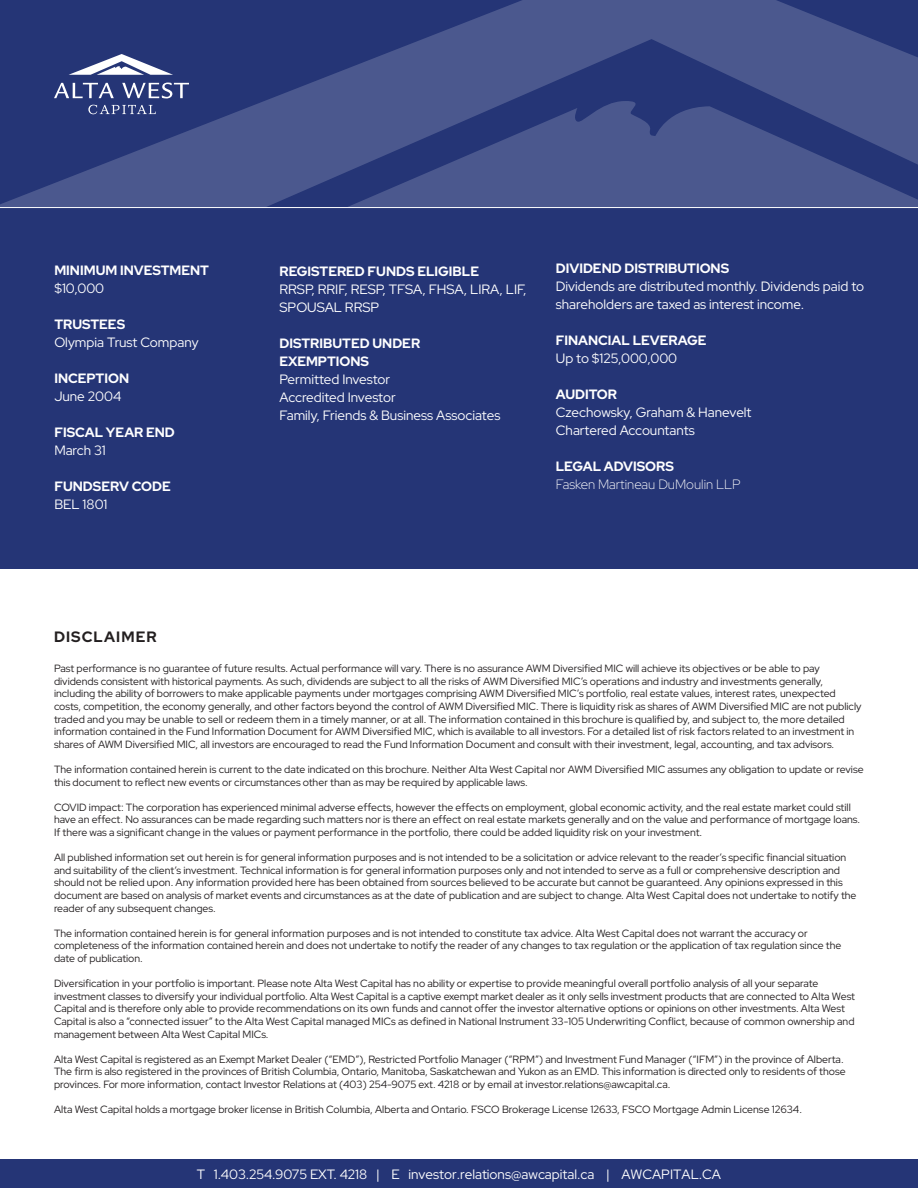
<style>
.page{position:relative;width:918px;height:1188px;background:#fff}
.page>*{position:absolute;margin:0;border:0;box-sizing:border-box;transform-origin:0 0}
.t1{font:700 15px "Red Hat Display";letter-spacing:.07em;color:#231f20}
.Description{font:13.5px/18px "Red Hat Display";color:#fff}
.Description-2{font:700 13.5px/18px "Red Hat Display";color:#fff}
.Description-3{font:300 13.5px/18px "Red Hat Display";color:#fff}
.t2{font:10.5px/12.6px "Red Hat Display";color:#231f20}
.s1{font-weight:400}
.s2{font-weight:700}
</style>
<div class="page">
<div style="left:0;top:1159px;width:918px;height:29px;background:#253576"></div>
<div style="left:0;top:0;width:918px;height:568px;background:#253576"></div>
<hr style="left:0;top:207px;width:918px;height:1px;background:#fff">
<svg style="left:0;top:0;width:918px;height:207px"></svg>
<svg style="left:347px;top:101px;width:571px;height:106px;fill:#4b588e"></svg>
<p class="Description-2" style="left:54px;top:261px;width:156px">MINIMUM INVESTMENT <span class="s1">$10,000</span></p>
<p class="Description" style="left:54px;top:315px;width:146px"><span class="s2">TRUSTEES<br></span>Olympia Trust Company</p>
<p class="Description-2" style="left:54px;top:369px;width:76px">INCEPTION<br><span class="s1">June 2004</span></p>
<p class="Description-2" style="left:54px;top:423px;width:122px">FISCAL YEAR END<br><span class="s1">March 31</span></p>
<p class="Description-2" style="left:54px;top:477px;width:118px">FUNDSERV CODE</p>
<p class="Description" style="left:54px;top:495px;width:55px">BEL 1801</p>
<p class="Description" style="left:280px;top:262px;width:249px"><span class="s2">REGISTERED FUNDS ELIGIBLE<br></span>RRSP, RRIF, RESP, TFSA, FHSA, LIRA, LIF,<br>SPOUSAL RRSP</p>
<p class="Description-2" style="left:280px;top:334px;width:142px">DISTRIBUTED UNDER<br>EXEMPTIONS<br><span class="s1">Permitted Investor</span></p>
<p class="Description" style="left:280px;top:388px;width:118px">Accredited Investor</p>
<p class="Description" style="left:280px;top:406px;width:222px">Family, Friends &amp; Business Associates</p>
<p class="Description" style="left:556px;top:259px;width:310px"><span class="s2">DIVIDEND DISTRIBUTIONS<br></span>Dividends are distributed monthly. Dividends paid to shareholders are taxed as interest income.</p>
<p class="Description-2" style="left:556px;top:331px;width:152px">FINANCIAL LEVERAGE<br><span class="s1">Up to $125,000,000</span></p>
<p class="Description" style="left:556px;top:385px;width:197px"><span class="s2">AUDITOR<br></span>Czechowsky, Graham &amp; Hanevelt</p>
<p class="Description" style="left:556px;top:421px;width:140px">Chartered Accountants</p>
<p class="Description-3" style="left:556px;top:457px;width:186px"><span class="s2">LEGAL ADVISORS<br></span>Fasken Martineau DuMoulin LLP</p>
<p class="t1" style="left:54px;top:627px;width:104px">DISCLAIMER</p>
<p class="t2" style="left:54px;top:662px;width:809px">Past performance is no guarantee of future results. Actual performance will vary. There is no assurance AWM Diversified MIC will achieve its objectives or be able to pay dividends consistent with historical payments. As such, dividends are subject to all the risks of AWM Diversified MIC’s operations and industry and investments generally, including the ability of borrowers to make applicable payments under mortgages comprising AWM Diversified MIC’s portfolio, real estate values, interest rates, unexpected costs, competition, the economy generally, and other factors beyond the control of AWM Diversified MIC. There is liquidity risk as shares of AWM Diversified MIC are not publicly traded and you may be unable to sell or redeem them in a timely manner, or at all. The information contained in this brochure is qualified by, and subject to, the more detailed information contained in the Fund Information Document for AWM Diversified MIC, which is available to all investors. For a detailed list of risk factors related to an investment in shares of AWM Diversified MIC, all investors are encouraged to read the Fund Information Document and consult with their investment, legal, accounting, and tax advisors.</p>
<p class="t2" style="left:54px;top:763px;width:811px">The information contained herein is current to the date indicated on this brochure. Neither Alta West Capital nor AWM Diversified MIC assumes any obligation to update or revise this document to reflect new events or circumstances other than as may be required by applicable laws.</p>
<p class="t2" style="left:54px;top:801px;width:808px">COVID impact: The corporation has experienced minimal adverse effects, however the effects on employment, global economic activity, and the real estate market could still have an effect. No assurances can be made regarding such matters nor is there an effect on real estate markets generally and on the value and performance of mortgage loans.<br>If there was a significant change in the values or payment performance in the portfolio, there could be added liquidity risk on your investment.</p>
<p class="t2" style="left:54px;top:851px;width:804px">All published information set out herein is for general information purposes and is not intended to be a solicitation or advice relevant to the reader’s specific financial situation and suitability of the client’s investment. Technical information is for general information purposes only and not intended to serve as a full or comprehensive description and should not be relied upon. Any information provided here has been obtained from sources believed to be accurate but cannot be guaranteed. Any opinions expressed in this document are based on analysis of market events and circumstances as at the date of publication and are subject to change. Alta West Capital does not undertake to notify the reader of any subsequent changes.</p>
<p class="t2" style="left:54px;top:927px;width:789px">The information contained herein is for general information purposes and is not intended to constitute tax advice. Alta West Capital does not warrant the accuracy or completeness of the information contained herein and does not undertake to notify the reader of any changes to tax regulation or the application of tax regulation since the date of publication.</p>
<p class="t2" style="left:54px;top:977px;width:803px">Diversification in your portfolio is important. Please note Alta West Capital has no ability or expertise to provide meaningful overall portfolio analysis of all your separate investment classes to diversify your individual portfolio. Alta West Capital is a captive exempt market dealer as it only sells investment products that are connected to Alta West Capital and is therefore only able to provide recommendations on its own funds and cannot offer the investor alternative options or opinions on other investments. Alta West Capital is also a “connected issuer” to the Alta West Capital managed MICs as defined in National Instrument 33-105 Underwriting Conflict, because of common ownership and management between Alta West Capital MICs.</p>
<p class="t2" style="left:54px;top:1053px;width:793px">Alta West Capital is registered as an Exempt Market Dealer (“EMD”), Restricted Portfolio Manager (“RPM”) and Investment Fund Manager (“IFM”) in the province of Alberta.<br>The firm is also registered in the provinces of British Columbia, Ontario, Manitoba, Saskatchewan and Yukon as an EMD. This information is directed only to residents of those provinces. For more information, contact Investor Relations at (403) 254-9075 ext. 4218 or by email at investor.relations@awcapital.ca.</p>
<p class="t2" style="left:54px;top:1103px;width:750px">Alta West Capital holds a mortgage broker license in British Columbia, Alberta and Ontario. FSCO Brokerage License 12633, FSCO Mortgage Admin License 12634.</p>
<p class="Description" style="left:197px;top:1165px;width:526px">T 1.403.254.9075 EXT. 4218 | E investor.relations@awcapital.ca | AWCAPITAL.CA</p>
</div>
